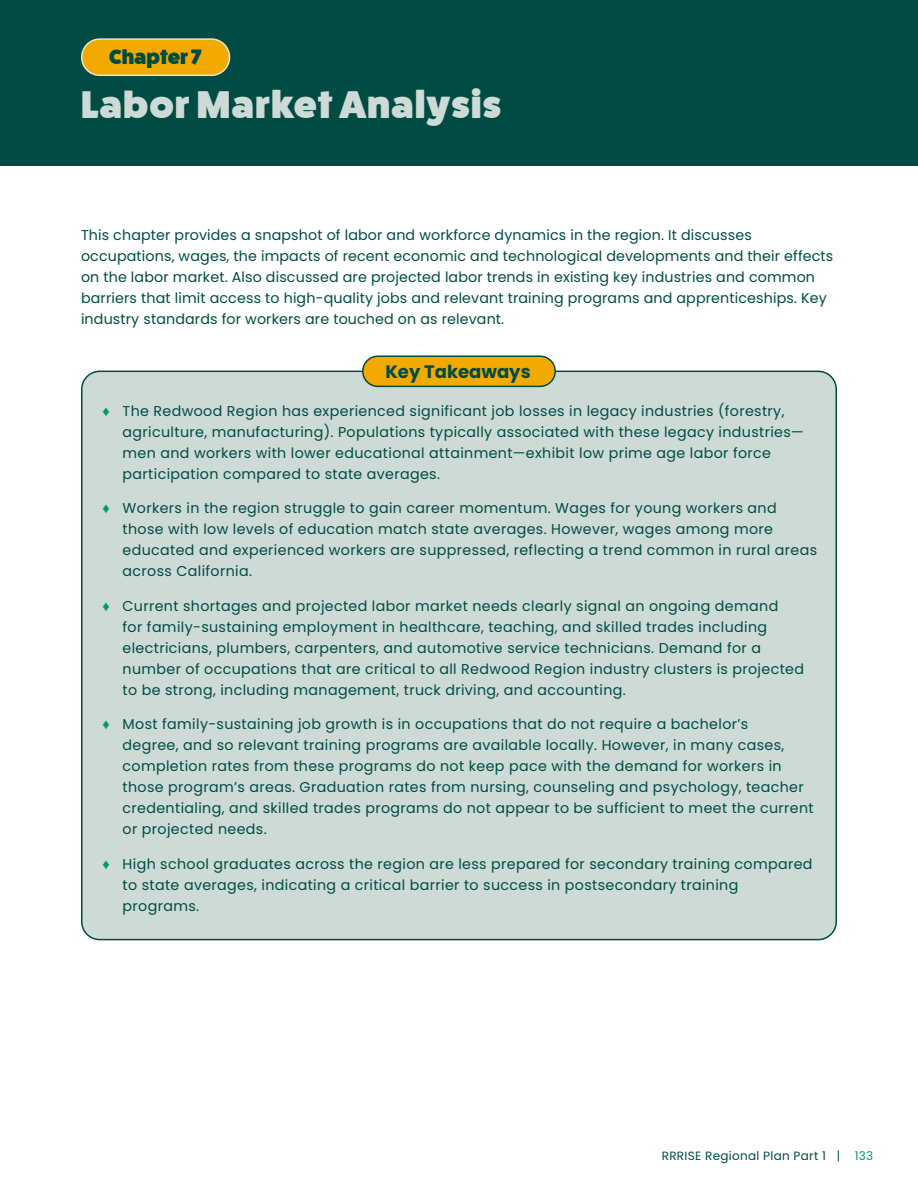
<style>
.page{position:relative;width:918px;height:1188px;background:#fff}
.page>*{position:absolute;margin:0;border:0;box-sizing:border-box;transform-origin:0 0}
.t1{font:800 39px "Fat Frank";letter-spacing:.025em;color:#cddad5}
.t2{font:800 21px "Fat Frank";color:#004c45}
.t3{font:700 18px "Poppins";color:#004c45}
.t4{font:14.25px/21px "Poppins";letter-spacing:.025em;color:#004c45}
.t5{font:12px "Poppins";letter-spacing:.025em;color:#004c45}
.s1{font-family:"Arial";color:#009775}
.s2{font-style:inherit}
.s3{color:#009775}
</style>
<div class="page">
<div style="left:0;top:0;width:918px;height:166px;background:#004c45"></div>
<div style="left:82px;top:39px;width:148px;height:36px;background:#f2a900;border-radius:18px"></div>
<div style="left:81px;top:38px;width:149px;height:38px;border:2px solid #e9e3d0;border-radius:18px"></div>
<div style="left:82px;top:371px;width:754px;height:569px;background:#cddad5;border-radius:18px"></div>
<div style="left:363px;top:356px;width:192px;height:30px;background:#f2a900;border-radius:15px"></div>
<div style="left:362px;top:355px;width:194px;height:32px;border:2px solid #004c45;border-radius:15px"></div>
<h2 class="t2" style="left:109px;top:45px;width:94px">Chapter 7</h2>
<h1 class="t1" style="left:81px;top:83px;width:422px">Labor Market Analysis</h1>
<p class="t4" style="left:81px;top:225px;width:754px">This chapter provides a snapshot of labor and workforce dynamics in the region. It discusses occupations, wages, the impacts of recent economic and technological developments and their effects on the labor market. Also discussed are projected labor trends in existing key industries and common barriers that limit access to high-quality jobs and relevant training programs and apprenticeships. Key industry standards for workers are touched on as relevant.</p>
<p class="t3" style="left:385px;top:361px;width:147px">Key Takeaways</p>
<p class="t4" style="left:123px;top:400px;width:683px;text-indent:-20px"><span class="s1">♦</span> The Redwood Region has experienced significant job losses in legacy industries (forestry, agriculture, manufacturing). Populations typically associated with these legacy industries— men and workers with lower educational attainment—exhibit low prime age labor force participation compared to state averages.</p>
<p class="t4" style="left:123px;top:498px;width:696px;text-indent:-20px"><span class="s1">♦</span> Workers in the region struggle to gain career momentum. Wages for young workers and those with low levels of education match state averages. However, wages among more educated and experienced workers are suppressed, reflecting a trend common in rural areas across California.</p>
<p class="t4" style="left:123px;top:596px;width:683px;text-indent:-20px"><span class="s1">♦</span> Current shortages and projected labor market needs clearly signal an ongoing demand<br>for family-sustaining employment in healthcare, teaching, and skilled trades including electricians, plumbers, carpenters, and automotive service technicians. Demand for a number of occupations that are critical to all Redwood Region industry clusters is projected to be strong, including management, truck driving, and accounting.</p>
<p class="t4" style="left:123px;top:714px;width:693px;text-indent:-20px"><span class="s1">♦</span> Most family-sustaining job growth is in occupations that do not require a bachelor’s<br>degree, and so relevant training programs are available locally. However, in many cases, completion rates from these programs do not keep pace with the demand for workers in those program’s areas. Graduation rates from nursing, counseling and psychology, teacher credentialing, and skilled trades programs do not appear to be sufficient to meet the current or projected needs.</p>
<p class="t4" style="left:123px;top:854px;width:692px;text-indent:-20px"><span class="s1">♦</span> High school graduates across the region are less prepared for secondary training compared to state averages, indicating a critical barrier to success in postsecondary training programs.</p>
<p class="t5" style="left:662px;top:1149px;width:213px">RRRISE Regional Plan Part 1 <span class="s2">|</span> <span class="s3">133</span></p>
</div>
